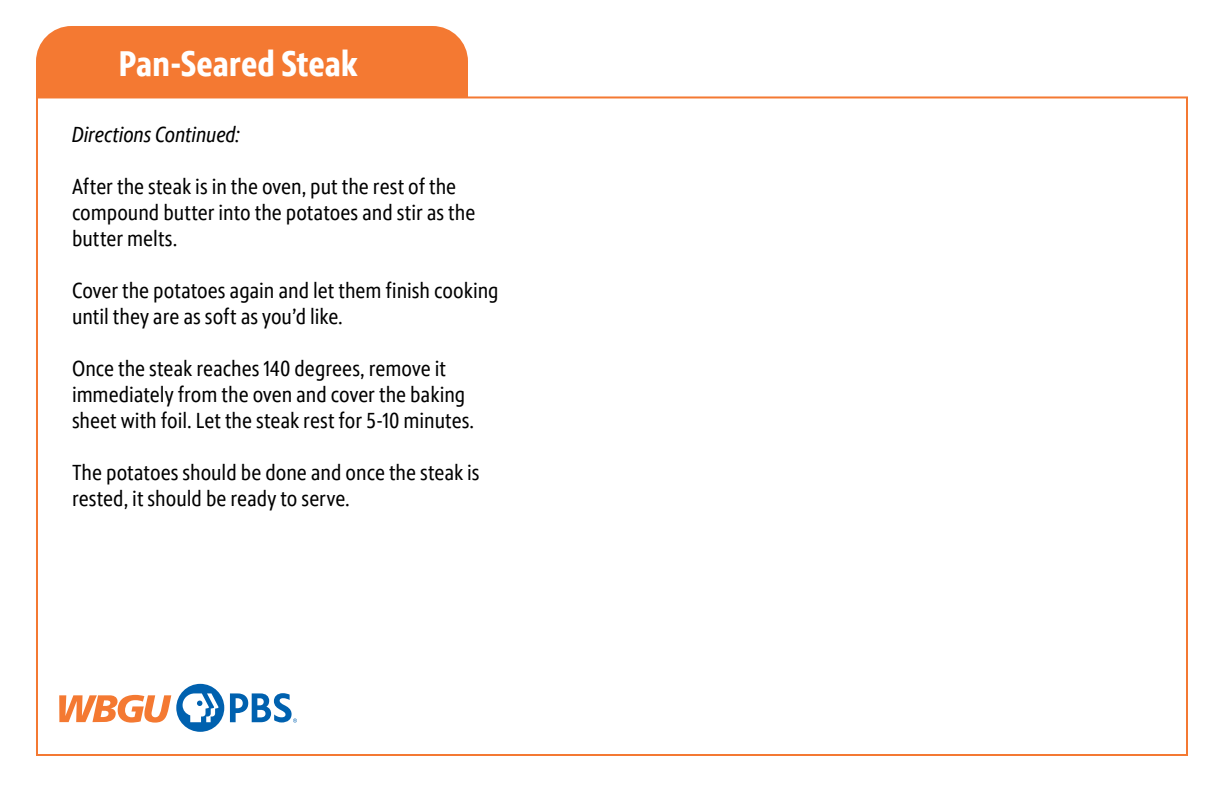
<style>
.page{position:relative;width:1224px;height:792px;background:#fff}
.page>*{position:absolute;margin:0;border:0;box-sizing:border-box;transform-origin:0 0}
.t1{font:700 36px "PBS Sans Condensed";letter-spacing:-.005em;color:#fff}
.t2{font:22px/26px "PBS Sans Condensed";color:#000}
.t3{font:italic 22px "PBS Sans Condensed";letter-spacing:-.005em;color:#000}
</style>
<div class="page">
<div style="left:36px;top:26px;width:432px;height:70px;background:#f47932"></div>
<div style="left:176px;top:684px;width:48px;height:48px;background:#0061af;border-radius:50%"></div>
<svg style="left:182px;top:693px;width:37px;height:29px"></svg>
<svg style="left:230px;top:693px;width:67px;height:30px"></svg>
<svg style="left:59px;top:695px;width:112px;height:28px"></svg>
<h1 class="t1" style="left:119px;top:44px;width:241px">Pan-Seared Steak</h1>
<p class="t3" style="left:72px;top:123px;width:170px">Directions Continued:</p>
<p class="t2" style="left:72px;top:174px;width:405px">After the steak is in the oven, put the rest of the compound butter into the potatoes and stir as the butter melts.</p>
<p class="t2" style="left:72px;top:278px;width:428px">Cover the potatoes again and let them finish cooking until they are as soft as you’d like.</p>
<p class="t2" style="left:72px;top:356px;width:404px">Once the steak reaches 140 degrees, remove it immediately from the oven and cover the baking sheet with foil. Let the steak rest for 5-10 minutes.</p>
<p class="t2" style="left:72px;top:460px;width:409px">The potatoes should be done and once the steak is rested, it should be ready to serve.</p>
</div>
